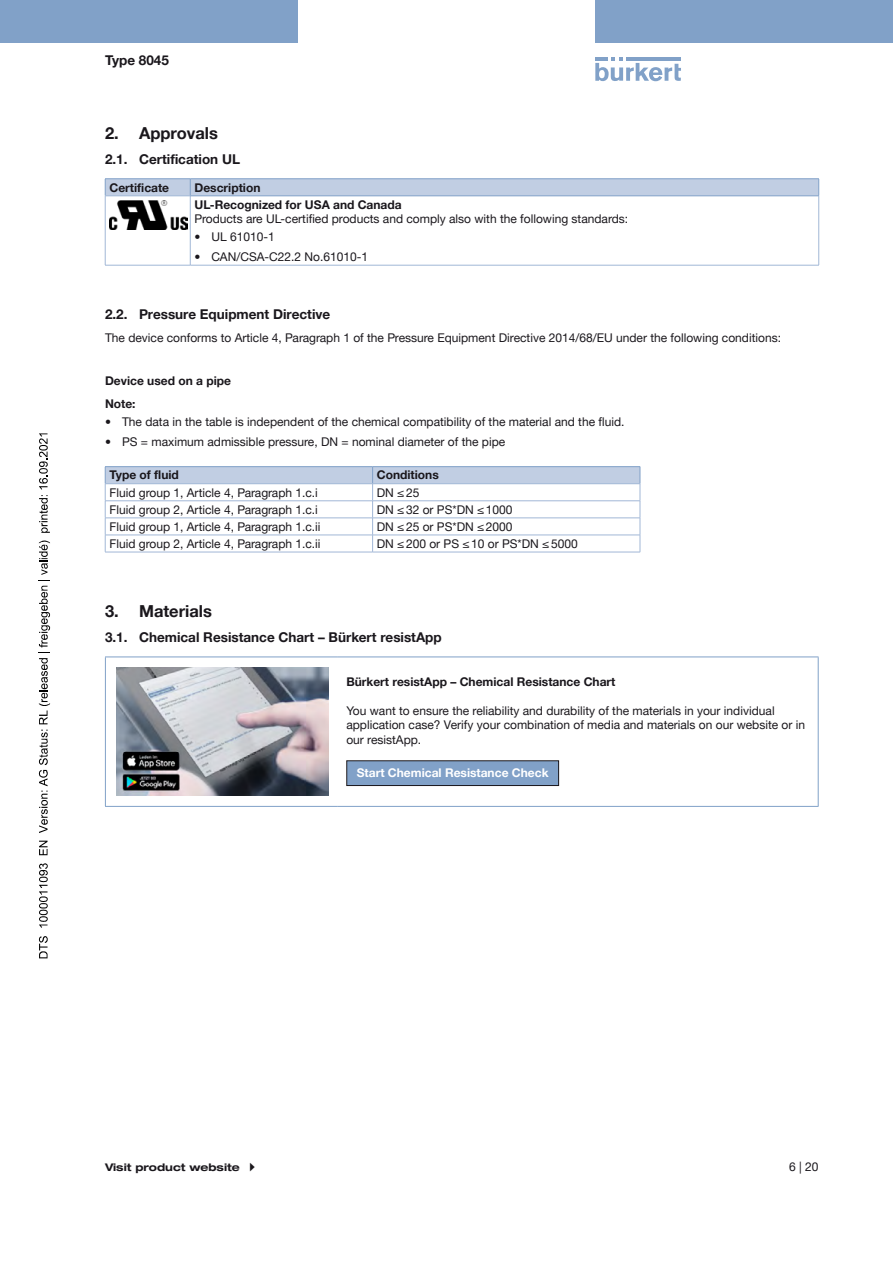
<style>
.page{position:relative;width:893px;height:1263px;background:#fff}
.page>*{position:absolute;margin:0;border:0;box-sizing:border-box;transform-origin:0 0}
.t1{font:700 16.5px "Helvetica Neue LTW1 G";color:#1a171c}
.t2{font:700 13.5px "Helvetica Neue LTW1 G";color:#1a171c}
.t3{font:12px/14.4px "Helvetica Neue LTW1 G";color:#1a171c}
.t4{font:700 12px/17.1px "Helvetica Neue LTW1 G";color:#1a171c}
.t5{font:700 12px "Helvetica Neue LTW1 G";color:#fff}
.t6{font:700 expanded 10.5px "Helvetica Neue LTW1 G";color:#1a171c}
</style>
<div class="page">
<svg style="left:595px;top:57px;width:86px;height:24px"></svg>
<hr style="left:626px;top:57px;width:55px;height:4px;background:#81a1c8">
<div style="left:0;top:0;width:298px;height:42px;background:#81a1c8"></div>
<div style="left:595px;top:0;width:298px;height:42px;background:#81a1c8"></div>
<hr style="left:190px;top:196px;width:1px;height:69px;background:#a1b7d6">
<hr style="left:105px;top:265px;width:85px;height:1px;background:#a1b7d6">
<hr style="left:190px;top:265px;width:629px;height:1px;background:#a1b7d6">
<hr style="left:105px;top:178px;width:85px;height:1px;background:#81a1c8">
<hr style="left:190px;top:178px;width:629px;height:1px;background:#81a1c8">
<svg style="left:105px;top:179px;width:714px;height:17px;background:#bdcbe1"></svg>
<hr style="left:190px;top:196px;width:629px;height:1px;background:#81a1c8">
<hr style="left:105px;top:196px;width:85px;height:1px;background:#a1b7d6">
<hr style="left:105px;top:196px;width:1px;height:69px;background:#a1b7d6">
<hr style="left:818px;top:196px;width:1px;height:69px;background:#a1b7d6">
<img style="left:109px;top:200px;width:78px;height:30px">
<hr style="left:105px;top:466px;width:268px;height:1px;background:#81a1c8">
<hr style="left:373px;top:466px;width:267px;height:1px;background:#81a1c8">
<svg style="left:105px;top:467px;width:536px;height:85px"></svg>
<hr style="left:105px;top:552px;width:268px;height:1px;background:#a1b7d6">
<hr style="left:373px;top:552px;width:267px;height:1px;background:#a1b7d6">
<hr style="left:105px;top:483px;width:268px;height:1px;background:#a1b7d6">
<hr style="left:373px;top:483px;width:267px;height:1px;background:#a1b7d6">
<hr style="left:105px;top:656px;width:233px;height:1px;background:#81a1c8">
<hr style="left:105px;top:657px;width:1px;height:149px;background:#81a1c8">
<hr style="left:338px;top:656px;width:481px;height:1px;background:#81a1c8">
<hr style="left:818px;top:657px;width:1px;height:149px;background:#81a1c8">
<hr style="left:105px;top:806px;width:233px;height:1px;background:#81a1c8">
<hr style="left:338px;top:806px;width:481px;height:1px;background:#81a1c8">
<img style="left:116px;top:668px;width:213px;height:127px">
<div style="left:347px;top:761px;width:212px;height:24px;background:#81a1c8"></div>
<div style="left:346px;top:760px;width:213px;height:26px;border:1px solid #1a171c"></div>
<svg style="left:39px;top:936px;width:9px;height:22px"></svg>
<svg style="left:39px;top:863px;width:9px;height:64px"></svg>
<svg style="left:39px;top:841px;width:9px;height:14px"></svg>
<svg style="left:39px;top:540px;width:11px;height:293px"></svg>
<svg style="left:39px;top:495px;width:11px;height:38px"></svg>
<svg style="left:39px;top:433px;width:9px;height:56px"></svg>
<p class="t2" style="left:105px;top:52px;width:65px">Type 8045</p>
<h1 class="t1" style="left:105px;top:123px;width:115px">2. Approvals</h1>
<p class="t2" style="left:105px;top:151px;width:137px">2.1. Certification UL</p>
<p class="t4" style="left:109px;top:179px;width:61px">Certificate</p>
<p class="t4" style="left:195px;top:179px;width:209px">Description<br>UL-Recognized for USA and Canada</p>
<p class="t3" style="left:195px;top:211px;width:435px">Products are UL-certified products and comply also with the following standards:</p>
<p class="t3" style="left:195px;top:229px;width:82px">• UL 61010‑1</p>
<p class="t3" style="left:195px;top:249px;width:175px">• CAN/CSA-C22.2 No.61010‑1</p>
<p class="t2" style="left:105px;top:306px;width:227px">2.2. Pressure Equipment Directive</p>
<p class="t3" style="left:105px;top:330px;width:677px">The device conforms to Article 4, Paragraph 1 of the Pressure Equipment Directive 2014/68/EU under the following conditions:</p>
<p class="t4" style="left:105px;top:369px;width:128px;line-height:23px">Device used on a pipe<br>Note:</p>
<p class="t3" style="left:105px;top:414px;width:521px">• The data in the table is independent of the chemical compatibility of the material and the fluid.</p>
<p class="t3" style="left:105px;top:434px;width:402px">• PS = maximum admissible pressure, DN = nominal diameter of the pipe</p>
<p class="t4" style="left:109px;top:467px;width:71px">Type of fluid</p>
<p class="t4" style="left:377px;top:467px;width:63px">Conditions</p>
<p class="t3" style="left:109px;top:485px;width:210px">Fluid group 1, Article 4, Paragraph 1.c.i</p>
<p class="t3" style="left:377px;top:485px;width:44px">DN ≤25</p>
<p class="t3" style="left:109px;top:502px;width:210px">Fluid group 2, Article 4, Paragraph 1.c.i</p>
<p class="t3" style="left:377px;top:502px;width:137px">DN ≤32 or PS*DN ≤1000</p>
<p class="t3" style="left:109px;top:519px;width:213px">Fluid group 1, Article 4, Paragraph 1.c.ii</p>
<p class="t3" style="left:377px;top:519px;width:137px">DN ≤25 or PS*DN ≤2000</p>
<p class="t3" style="left:109px;top:536px;width:213px">Fluid group 2, Article 4, Paragraph 1.c.ii</p>
<p class="t3" style="left:377px;top:536px;width:202px">DN ≤200 or PS ≤10 or PS*DN ≤5000</p>
<h1 class="t1" style="left:105px;top:601px;width:108px">3. Materials</h1>
<p class="t2" style="left:105px;top:629px;width:338px">3.1. Chemical Resistance Chart – Bürkert resistApp</p>
<p class="t4" style="left:346px;top:673px;width:271px">Bürkert resistApp – Chemical Resistance Chart</p>
<p class="t3" style="left:346px;top:703px;width:460px">You want to ensure the reliability and durability of the materials in your individual application case? Verify your combination of media and materials on our website or in our resistApp.</p>
<p class="t5" style="left:357px;top:766px;width:193px">Start Chemical Resistance Check</p>
<p class="t6" style="left:105px;top:1161px;width:136px">Visit product website</p>
<p class="t3" style="left:789px;top:1159px;width:31px">6 | 20</p>
</div>
